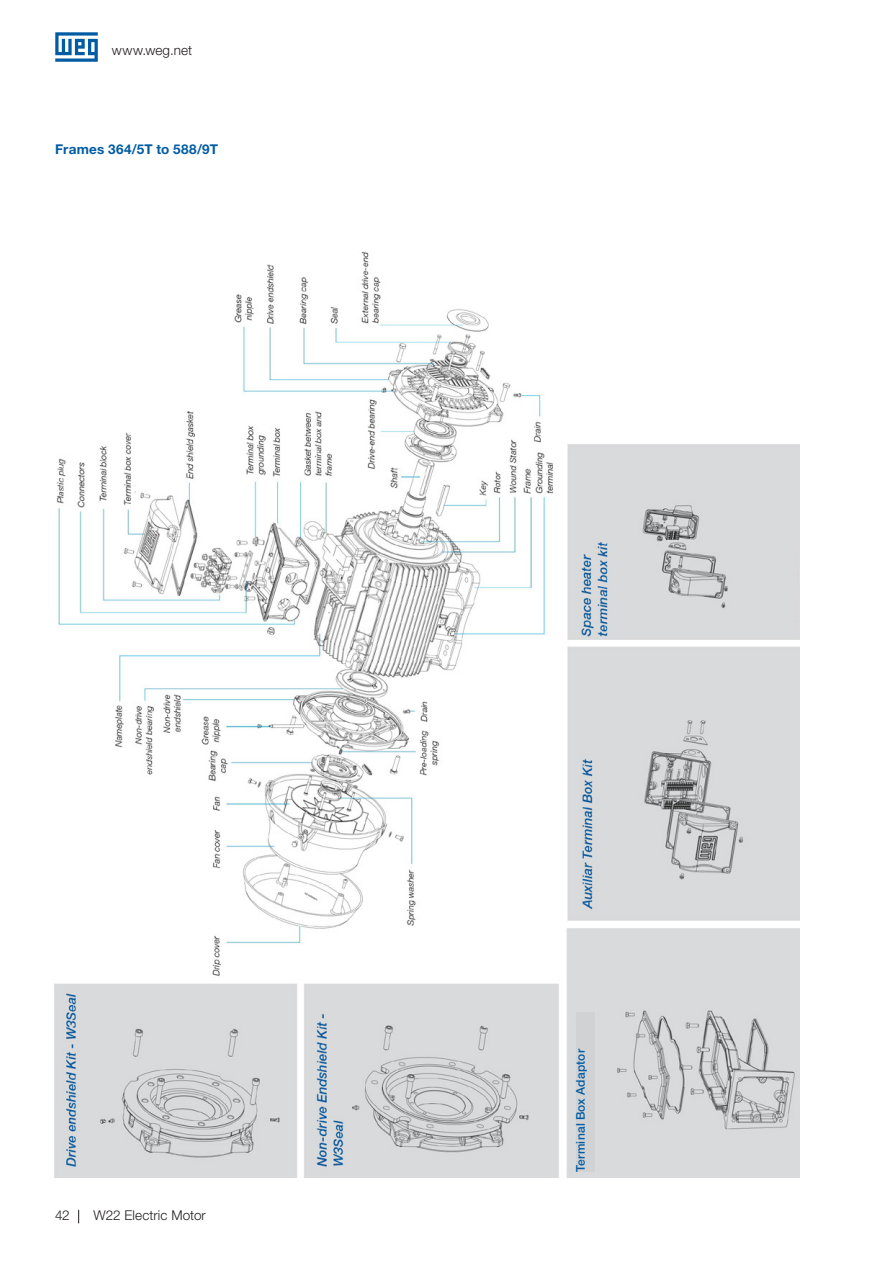
<style>
.page{position:relative;width:893px;height:1263px;background:#fff}
.page>*{position:absolute;margin:0;border:0;box-sizing:border-box;transform-origin:0 0}
.t1{font:300 13.5px "Helvetica Neue LT Pro";letter-spacing:.01em;color:#231f20}
._2-TITULO{font:700 13.5px "Helvetica Neue LT Pro";letter-spacing:.02em;color:#015ca3}
._2-TITULO-2{font:500 12px "Helvetica Neue LT Pro";letter-spacing:.015em;color:#015ca3}
</style>
<div class="page">
<svg style="left:55px;top:32px;width:43px;height:30px"></svg>
<svg style="left:78px;top:1210px;width:1px;height:13px"></svg>
<img style="left:54px;top:251px;width:745px;height:927px">
<div style="left:576px;top:1012px;width:18px;height:160px;background:#d1d2d4"></div>
<p class="t1" style="left:112px;top:42px;width:82px">www.weg.net</p>
<p class="_2-TITULO" style="left:55px;top:141px;width:164px">Frames 364/5T to 588/9T</p>
<p class="t1" style="left:55px;top:1207px;width:16px">42</p>
<p class="t1" style="left:94px;top:1207px;width:114px">W22 Electric Motor</p>
<p class="_2-TITULO-2" style="left:573px;top:1172px;width:124px;rotate:-90deg">Terminal Box Adaptor</p>
</div>
